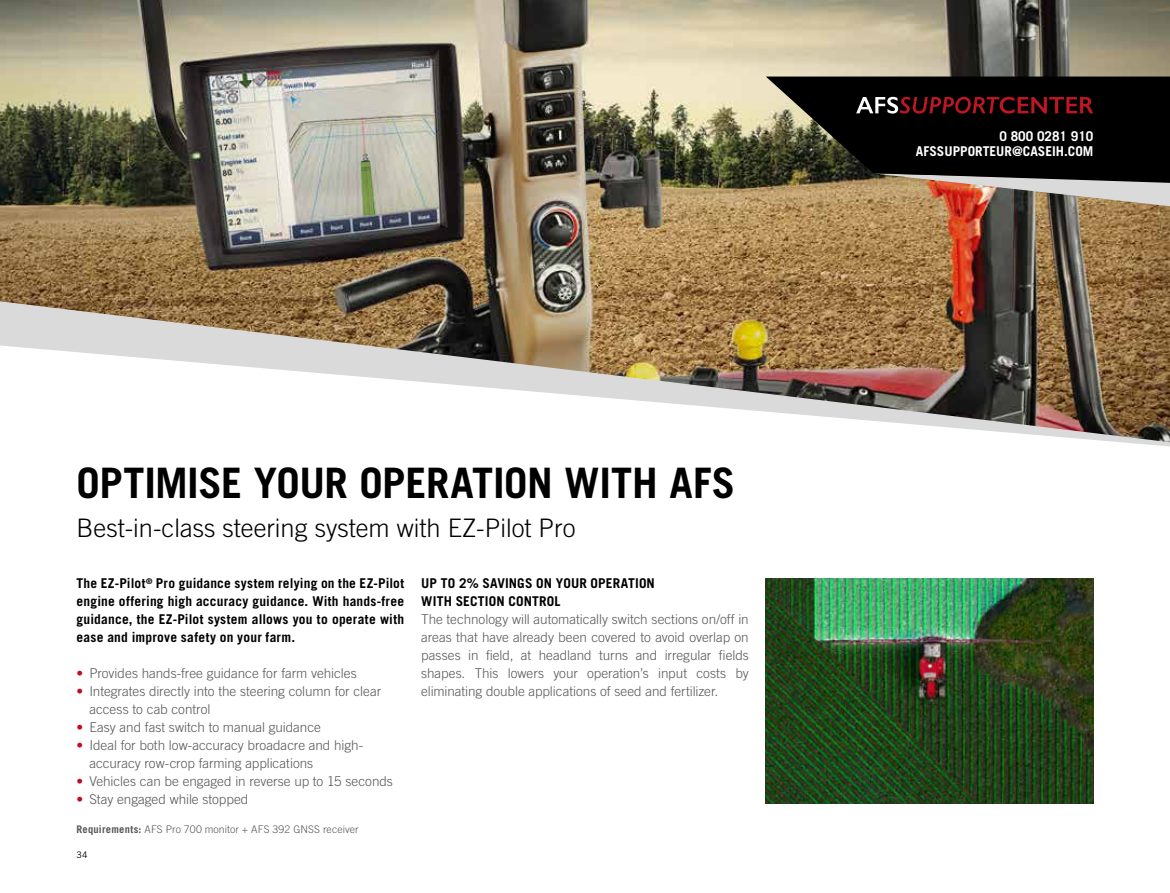
<style>
.page{position:relative;width:1170px;height:893px;background:#fff}
.page>*{position:absolute;margin:0;border:0;box-sizing:border-box;transform-origin:0 0}
.t1{font:700 42px "Trade Gothic LT Pro";letter-spacing:-.01em;color:#000}
.t2{font:300 25.5px "Trade Gothic LT Pro";color:#000}
.t3{font:300 13.5px/18px "Trade Gothic LT Pro";letter-spacing:-.005em;color:#575756}
.t4{font:700 13.5px/18px "Trade Gothic LT Pro";letter-spacing:.015em;color:#000;text-align:justify}
.t5{font:700 13.5px/15px "Trade Gothic LT Pro";color:#fff;text-align:right}
.t6{font:300 10.5px "Trade Gothic LT Pro";letter-spacing:.01em;color:#575756}
.t7{font:9px "Trade Gothic LT Pro";color:#000}
.s1{color:#c10b25}
.s2{font-weight:700}
</style>
<div class="page">
<img style="left:0;top:0;width:1169px;height:301px">
<img style="left:874px;top:183px;width:295px;height:23px">
<svg style="left:765px;top:77px;width:404px;height:106px;background:#181712"></svg>
<svg style="left:856px;top:97px;width:237px;height:17px;background:#4f191d"></svg>
<img style="left:0;top:301px;width:1169px;height:145px">
<img style="left:765px;top:578px;width:328px;height:226px">
<h1 class="t1" style="left:77px;top:457px;width:660px">OPTIMISE YOUR OPERATION WITH AFS</h1>
<h2 class="t2" style="left:77px;top:513px;width:500px">Best-in-class steering system with EZ-Pilot Pro</h2>
<p class="t4" style="left:77px;top:574px;width:329px">The EZ-Pilot<sup>®</sup> Pro guidance system relying on the EZ-Pilot engine offering high accuracy guidance. With hands-free guidance, the EZ-Pilot system allows you to operate with ease and improve safety on your farm.</p>
<p class="t3" style="left:77px;top:664px;width:281px"><span class="s1">•</span> Provides hands-free guidance for farm vehicles</p>
<p class="t3" style="left:89px;top:682px;width:293px;text-indent:-13px"><span class="s1">•</span> Integrates directly into the steering column for clear access to cab control</p>
<p class="t3" style="left:77px;top:718px;width:246px"><span class="s1">•</span> Easy and fast switch to manual guidance</p>
<p class="t3" style="left:89px;top:736px;width:275px;text-indent:-13px"><span class="s1">•</span> Ideal for both low-accuracy broadacre and high&shy;accuracy row-crop farming applications</p>
<p class="t3" style="left:77px;top:772px;width:318px"><span class="s1">•</span> Vehicles can be engaged in reverse up to 15 seconds</p>
<p class="t3" style="left:77px;top:790px;width:173px"><span class="s1">•</span> Stay engaged while stopped</p>
<p class="t6" style="left:77px;top:822px;width:283px"><span class="s2">Requirements:</span> AFS Pro 700 monitor + AFS 392 GNSS receiver</p>
<p class="t7" style="left:77px;top:849px;width:13px">34</p>
<p class="t4" style="left:421px;top:574px;width:235px">UP TO 2% SAVINGS ON YOUR OPERATION<br>WITH SECTION CONTROL</p>
<p class="t3" style="left:421px;top:610px;width:329px;text-align:justify">The technology will automatically switch sections on/off in areas that have already been covered to avoid overlap on passes in field, at headland turns and irregular fields shapes. This lowers your operation’s input costs by eliminating double applications of seed and fertilizer.</p>
<p class="t5" style="left:915px;top:128px;width:179px">0 800 0281 910<br>AFSSUPPORTEUR@CASEIH.COM</p>
</div>
